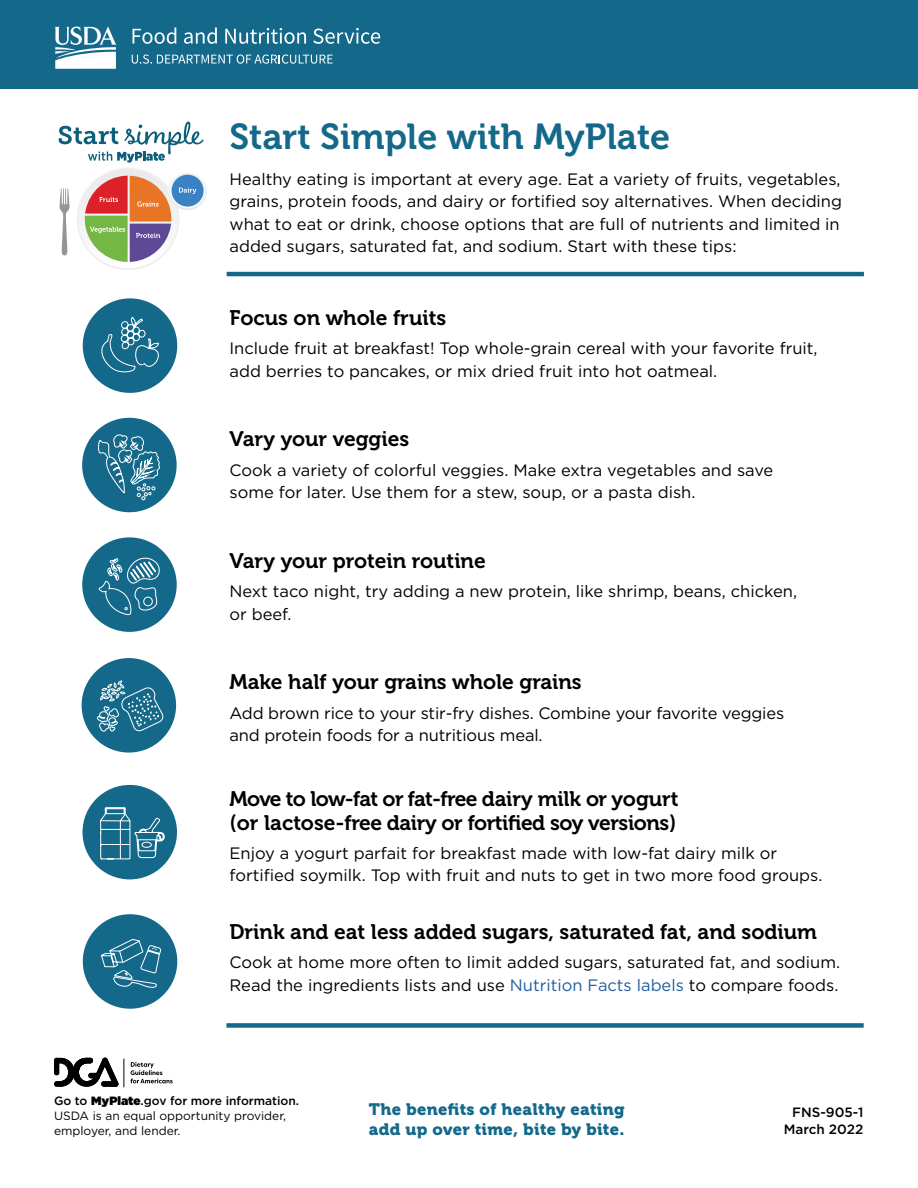
<style>
.page{position:relative;width:918px;height:1188px;background:#fff}
.page>*{position:absolute;margin:0;border:0;box-sizing:border-box;transform-origin:0 0}
.USDA{font:36px "Museo 700";color:#14698a}
.Tip_Title{font:21px "Museo 700";color:#000}
.Tip_Title-2{font:21px/24px "Museo 700";letter-spacing:-.02em;color:#000}
.Tip{font:16.5px/22.5px "Gotham";color:#000}
.Intro{font:16.5px/22.5px "Gotham";color:#000101}
.Tip-2{font:16.5px/19.5px "Museo 900";letter-spacing:.02em;color:#14698a}
.Date_and_CNPP{font:500 13.5px/16.5px "Gotham";color:#000101;text-align:right}
.Date_and_CNPP-2{font:12px/15px "Gotham";color:#000}
.s1{color:#fff}
.s2{color:#215e9e}
.s3{font-weight:500}
.s4{font-weight:900}
.s5{color:#07607d}
.s6{color:#000}
</style>
<div class="page">
<div style="left:0;top:0;width:918px;height:88px;background:#14698a"></div>
<svg style="left:59px;top:122px;width:145px;height:41px"></svg>
<div style="left:77px;top:168px;width:102px;height:102px;background:#eff0f1;border-radius:51px"></div>
<svg style="left:78px;top:169px;width:100px;height:99px"></svg>
<svg style="left:60px;top:188px;width:10px;height:67px"></svg>
<div style="left:168px;top:171px;width:39px;height:39px;background:#f3f4f4;border-radius:20px"></div>
<svg style="left:170px;top:173px;width:35px;height:35px"></svg>
<div style="left:172px;top:175px;width:32px;height:32px;background:#3b82c4;border-radius:50%"></div>
<svg style="left:179px;top:188px;width:17px;height:6px"></svg>
<svg style="left:85px;top:176px;width:86px;height:86px"></svg>
<hr style="left:227px;top:272px;width:637px;height:4px;background:#14698a">
<svg style="left:54px;top:1058px;width:119px;height:29px"></svg>
<div style="left:83px;top:298px;width:94px;height:95px;background:#14698a;border-radius:50%"></div>
<svg style="left:92px;top:313px;width:77px;height:62px"></svg>
<div style="left:82px;top:785px;width:95px;height:94px;background:#14698a;border-radius:50%"></div>
<svg style="left:100px;top:807px;width:65px;height:52px"></svg>
<div style="left:82px;top:658px;width:94px;height:95px;background:#14698a;border-radius:50%"></div>
<svg style="left:97px;top:681px;width:67px;height:51px"></svg>
<div style="left:82px;top:537px;width:95px;height:95px;background:#14698a;border-radius:50%"></div>
<svg style="left:94px;top:557px;width:66px;height:62px"></svg>
<div style="left:82px;top:418px;width:95px;height:94px;background:#14698a;border-radius:50%"></div>
<svg style="left:97px;top:434px;width:63px;height:66px"></svg>
<div style="left:83px;top:914px;width:94px;height:95px;background:#14698a;border-radius:50%"></div>
<svg style="left:101px;top:939px;width:60px;height:49px"></svg>
<div style="left:226px;top:1023px;width:638px;height:5px;background:#14698a"></div>
<svg style="left:133px;top:28px;width:43px;height:16px"></svg>
<svg style="left:184px;top:28px;width:33px;height:16px"></svg>
<svg style="left:225px;top:28px;width:81px;height:16px"></svg>
<svg style="left:313px;top:28px;width:67px;height:16px"></svg>
<svg style="left:132px;top:54px;width:201px;height:10px"></svg>
<svg style="left:55px;top:26px;width:62px;height:43px"></svg>
<p class="USDA" style="left:230px;top:116px;width:452px">Start Simple with MyPlate<span class="s1">.</span></p>
<p class="Intro" style="left:230px;top:167px;width:614px">Healthy eating is important at every age. Eat a variety of fruits, vegetables, grains, protein foods, and dairy or fortified soy alternatives. When deciding what to eat or drink, choose options that are full of nutrients and limited in added sugars, saturated fat, and sodium. Start with these tips:</p>
<p class="Tip_Title" style="left:230px;top:306px;width:224px">Focus on whole fruits<span class="s1">.</span></p>
<p class="Tip" style="left:230px;top:337px;width:590px">Include fruit at breakfast! Top whole-grain cereal with your favorite fruit, add berries to pancakes, or mix dried fruit into hot oatmeal.</p>
<p class="Tip_Title" style="left:230px;top:427px;width:187px">Vary your veggies<span class="s1">.</span></p>
<p class="Tip" style="left:230px;top:458px;width:545px">Cook a variety of colorful veggies. Make extra vegetables and save some for later. Use them for a stew, soup, or a pasta dish.</p>
<p class="Tip_Title" style="left:230px;top:549px;width:263px">Vary your protein routine<span class="s1">.</span></p>
<p class="Tip" style="left:230px;top:580px;width:569px">Next taco night, try adding a new protein, like shrimp, beans, chicken, or beef.</p>
<p class="Tip_Title" style="left:230px;top:670px;width:359px">Make half your grains whole grains<span class="s1">.</span></p>
<p class="Tip" style="left:230px;top:701px;width:556px">Add brown rice to your stir-fry dishes. Combine your favorite veggies and protein foods for a nutritious meal.</p>
<p class="Tip_Title-2" style="left:230px;top:787px;width:454px">Move to low-fat or fat-free dairy milk or yogurt (or lactose-free dairy or fortified soy versions)<span class="s1">.</span></p>
<p class="Tip" style="left:230px;top:841px;width:595px">Enjoy a yogurt parfait for breakfast made with low-fat dairy milk or fortified soymilk. Top with fruit and nuts to get in two more food groups.</p>
<p class="Tip_Title" style="left:230px;top:920px;width:595px">Drink and eat less added sugars, saturated fat, and sodium<span class="s1">.</span></p>
<p class="Tip" style="left:230px;top:951px;width:612px">Cook at home more often to limit added sugars, saturated fat, and sodium.<br>Read the ingredients lists and use <span class="s2">Nutrition Facts labels</span> to compare foods.</p>
<p class="Date_and_CNPP-2" style="left:54px;top:1093px;width:247px"><span class="s3">Go to</span> <span class="s4">MyPlate</span><span class="s3">.gov for more information.<br></span>USDA is an equal opportunity provider, employer, and lender.</p>
<p class="Tip-2" style="left:369px;top:1100px;width:257px">The benefits of healthy eating add up over time, bite by bite<span class="s5">.</span></p>
<p class="Date_and_CNPP" style="left:784px;top:1104px;width:85px">FNS-905-1<span class="s1">.<br></span><span class="s6">March 2022</span><span class="s1">.</span></p>
</div>
